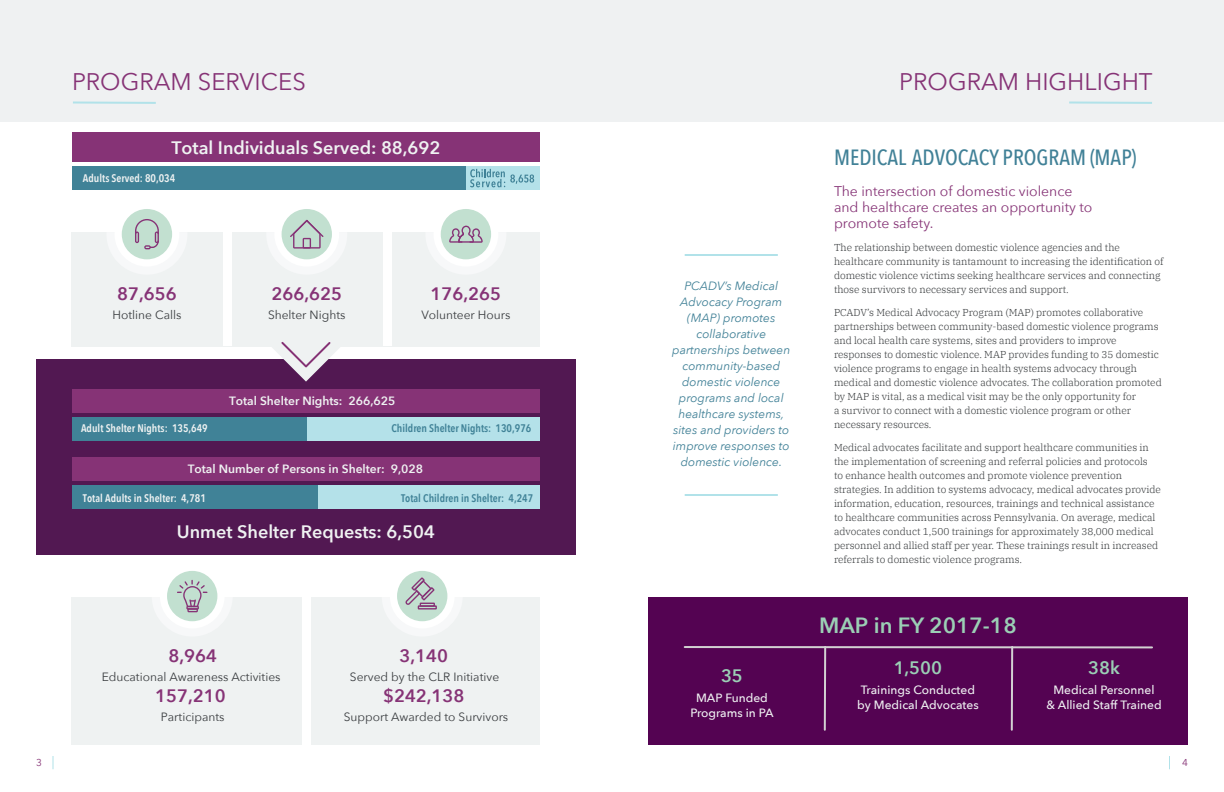
<style>
.page{position:relative;width:1224px;height:792px;background:#fff}
.page>*{position:absolute;margin:0;border:0;box-sizing:border-box;transform-origin:0 0}
.t1{font:24px "Avenir Next";color:#863376}
.t2{font:500 22px "Avenir Next Condensed";color:#418197}
.t3{font:600 22px "Avenir Next";color:#9bcfb5}
.t4{font:600 18px "Avenir Next";color:#eff2f2}
.t5{font:600 18px "Avenir Next";color:#863376}
.t6{font:600 18px "Avenir Next";color:#9bcfb5}
.Lead_P{font:14px/16px "Avenir Next";color:#863376}
.Pull_Quote{font:italic 12px/16px "Avenir Next";color:#418197;text-align:center}
.t7{font:12px "Avenir Next";color:#3a3d40}
.t8{font:500 12px "Avenir Next";color:#eff1f2}
.t9{font:600 12px "Avenir Next";color:#eff2f2}
.t10{font:600 11px "Avenir Next Condensed";color:#eff2f2}
.t11{font:600 11px "Avenir Next Condensed";color:#408297}
.Body_Copy{font:300 10px/14px "IBM Plex Serif";color:#3b3e40}
.Lead_P-2{font:10px "Avenir Next";color:#863376}
</style>
<div class="page">
<div style="left:72px;top:598px;width:468px;height:147px;background:#eff2f2"></div>
<div style="left:302px;top:585px;width:8px;height:160px;background:#fff"></div>
<div style="left:36px;top:360px;width:540px;height:195px;background:#521852"></div>
<div style="left:72px;top:390px;width:468px;height:23px;background:#863376"></div>
<div style="left:72px;top:132px;width:468px;height:30px;background:#863376"></div>
<div style="left:72px;top:167px;width:468px;height:23px;background:#408297"></div>
<div style="left:467px;top:167px;width:73px;height:23px;background:#b4e1e9"></div>
<div style="left:72px;top:418px;width:468px;height:23px;background:#408297"></div>
<div style="left:307px;top:418px;width:233px;height:23px;background:#b4e1e9"></div>
<div style="left:72px;top:486px;width:468px;height:23px;background:#408297"></div>
<div style="left:318px;top:486px;width:222px;height:23px;background:#b4e1e9"></div>
<div style="left:72px;top:458px;width:468px;height:23px;background:#863376"></div>
<svg style="left:390px;top:571px;width:65px;height:58px"></svg>
<svg style="left:160px;top:571px;width:65px;height:58px"></svg>
<div style="left:0;top:0;width:1224px;height:122px;background:#eff1f2"></div>
<svg style="left:73px;top:101px;width:83px;height:3px"></svg>
<svg style="left:1069px;top:101px;width:83px;height:3px"></svg>
<hr style="left:685px;top:254px;width:93px;height:2px;background:#b1e2e9">
<hr style="left:685px;top:494px;width:93px;height:2px;background:#b1e2e9">
<div style="left:648px;top:597px;width:540px;height:148px;background:#540352"></div>
<div style="left:72px;top:232px;width:468px;height:114px;background:#eff2f2"></div>
<svg style="left:114px;top:209px;width:65px;height:58px"></svg>
<svg style="left:433px;top:209px;width:65px;height:58px"></svg>
<div style="left:223px;top:203px;width:9px;height:143px;background:#fff"></div>
<div style="left:383px;top:203px;width:9px;height:143px;background:#fff"></div>
<svg style="left:683px;top:646px;width:470px;height:85px"></svg>
<svg style="left:251px;top:209px;width:110px;height:173px"></svg>
<svg style="left:52px;top:756px;width:2px;height:13px"></svg>
<svg style="left:1169px;top:756px;width:1px;height:13px"></svg>
<svg style="left:470px;top:169px;width:64px;height:18px"></svg>
<h1 class="t1" style="left:72px;top:61px;width:235px">PROGRAM SERVICES</h1>
<h1 class="t1" style="left:899px;top:61px;width:255px">PROGRAM HIGHLIGHT</h1>
<h3 class="t4" style="left:171px;top:132px;width:271px">Total Individuals Served: 88,692</h3>
<p class="t10" style="left:83px;top:168px;width:94px">Adults Served: 80,034</p>
<h3 class="t5" style="left:117px;top:279px;width:61px">87,656</h3>
<p class="t7" style="left:112px;top:304px;width:71px">Hotline Calls</p>
<h3 class="t5" style="left:271px;top:279px;width:72px">266,625</h3>
<p class="t7" style="left:268px;top:304px;width:79px">Shelter Nights</p>
<h3 class="t5" style="left:431px;top:279px;width:72px">176,265</h3>
<p class="t7" style="left:421px;top:304px;width:91px">Volunteer Hours</p>
<p class="t9" style="left:229px;top:390px;width:168px">Total Shelter Nights: 266,625</p>
<p class="t10" style="left:81px;top:419px;width:128px">Adult Shelter Nights: 135,649</p>
<p class="t11" style="left:391px;top:419px;width:141px">Children Shelter Nights: 130,976</p>
<p class="t9" style="left:188px;top:459px;width:237px">Total Number of Persons in Shelter: 9,028</p>
<p class="t10" style="left:83px;top:488px;width:124px">Total Adults in Shelter: 4,781</p>
<p class="t11" style="left:401px;top:488px;width:134px">Total Children in Shelter: 4,247</p>
<h3 class="t4" style="left:177px;top:516px;width:260px">Unmet Shelter Requests: 6,504</h3>
<h3 class="t5" style="left:168px;top:641px;width:50px">8,964</h3>
<p class="t7" style="left:102px;top:666px;width:180px">Educational Awareness Activities</p>
<h3 class="t5" style="left:155px;top:681px;width:72px">157,210</h3>
<p class="t7" style="left:161px;top:706px;width:65px">Participants</p>
<h3 class="t5" style="left:400px;top:641px;width:50px">3,140</h3>
<p class="t7" style="left:350px;top:666px;width:151px">Served by the CLR Initiative</p>
<h3 class="t5" style="left:383px;top:681px;width:83px">$242,138</h3>
<p class="t7" style="left:344px;top:706px;width:166px">Support Awarded to Survivors</p>
<p class="Pull_Quote" style="left:672px;top:277px;width:119px">PCADV’s Medical<br>Advocacy Program (MAP) promotes collaborative partnerships between community-based domestic violence programs and local healthcare systems, sites and providers to improve responses to domestic violence.</p>
<p class="t6" style="left:721px;top:660px;width:23px">35</p>
<p class="t8" style="left:696px;top:688px;width:73px">MAP Funded</p>
<p class="t8" style="left:690px;top:702px;width:85px">Programs in PA</p>
<h2 class="t2" style="left:834px;top:144px;width:304px">MEDICAL ADVOCACY PROGRAM (MAP)</h2>
<p class="Lead_P" style="left:834px;top:183px;width:260px">The intersection of domestic violence and healthcare creates an opportunity to promote safety.</p>
<p class="Body_Copy" style="left:834px;top:240px;width:331px">The relationship between domestic violence agencies and the healthcare community is tantamount to increasing the identification of domestic violence victims seeking healthcare services and connecting those survivors to necessary services and support.</p>
<p class="Body_Copy" style="left:834px;top:305px;width:329px">PCADV’s Medical Advocacy Program (MAP) promotes collaborative partnerships between community-based domestic violence programs and local health care systems, sites and providers to improve responses to domestic violence. MAP provides funding to 35 domestic violence programs to engage in health systems advocacy through medical and domestic violence advocates. The collaboration promoted by MAP is vital, as a medical visit may be the only opportunity for<br>a survivor to connect with a domestic violence program or other necessary resources.</p>
<p class="Body_Copy" style="left:834px;top:440px;width:328px">Medical advocates facilitate and support healthcare communities in the implementation of screening and referral policies and protocols<br>to enhance health outcomes and promote violence prevention strategies. In addition to systems advocacy, medical advocates provide information, education, resources, trainings and technical assistance to healthcare communities across Pennsylvania. On average, medical advocates conduct 1,500 trainings for approximately 38,000 medical personnel and allied staff per year. These trainings result in increased referrals to domestic violence programs.</p>
<p class="t3" style="left:819px;top:606px;width:199px">MAP in FY 2017-18</p>
<p class="t6" style="left:894px;top:652px;width:50px">1,500</p>
<p class="t8" style="left:861px;top:680px;width:116px">Trainings Conducted</p>
<p class="t8" style="left:857px;top:694px;width:123px">by Medical Advocates</p>
<p class="t6" style="left:1088px;top:652px;width:33px">38k</p>
<p class="t8" style="left:1053px;top:680px;width:103px">Medical Personnel</p>
<p class="t8" style="left:1046px;top:694px;width:117px">&amp; Allied Staff Trained</p>
<p class="Lead_P-2" style="left:36px;top:754px;width:7px">3</p>
<p class="Lead_P-2" style="left:1182px;top:754px;width:7px">4</p>
</div>
